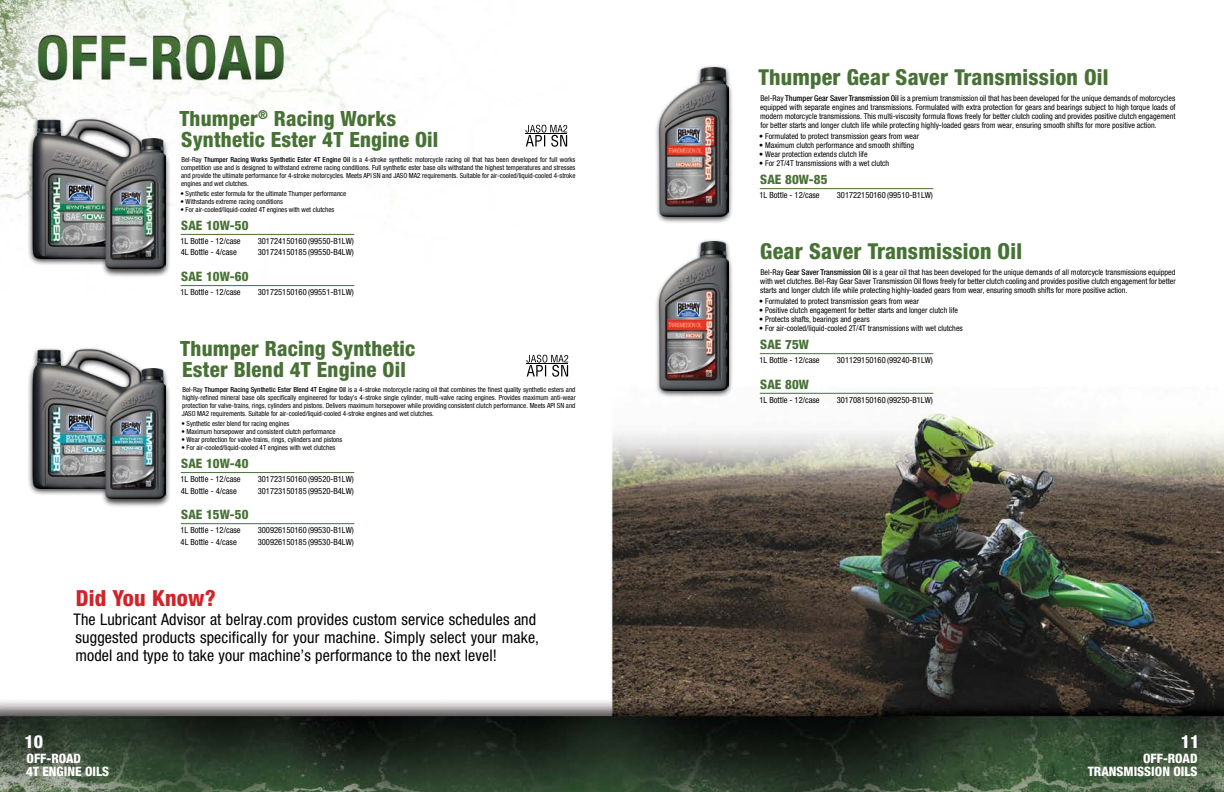
<style>
.page{position:relative;width:1224px;height:792px;background:#fff}
.page>*{position:absolute;margin:0;border:0;box-sizing:border-box;transform-origin:0 0}
.t1{font:800 condensed 22.2px "Helvetica Neue";letter-spacing:.01em;color:#d2232a}
.t2{font:800 condensed 22px "Helvetica Neue";letter-spacing:.01em;color:#477135}
.t3{font:800 condensed 21px/21px "Helvetica Neue";letter-spacing:.01em;color:#477135}
.t4{font:800 condensed 18px "Helvetica Neue";color:#fff}
.t5{font:condensed 16px/18px "Helvetica Neue";letter-spacing:.01em;color:#000}
.t6{font:800 condensed 13px "Helvetica Neue";letter-spacing:.01em;color:#477135}
.t7{font:800 condensed 13px "Helvetica Neue";color:#fff}
.t8{font:condensed 8.5px "Helvetica Neue";color:#000}
.t9{font:condensed 8px/9px "Helvetica Neue";color:#000;text-align:justify}
.t10{font:condensed 7px/8px "Helvetica Neue";color:#000;text-align:justify}
.s1{font-weight:500}
</style>
<div class="page">
<img style="left:0;top:0;width:1224px;height:792px">
<hr style="left:525px;top:133px;width:42px;height:1px;background:#000">
<svg style="left:526px;top:125px;width:41px;height:22px"></svg>
<svg style="left:526px;top:355px;width:42px;height:22px"></svg>
<div style="left:655px;top:238px;width:79px;height:160px;background:#000;opacity:.75"></div>
<img style="left:660px;top:241px;width:68px;height:149px">
<div style="left:655px;top:64px;width:79px;height:160px;background:#000;opacity:.75"></div>
<img style="left:660px;top:67px;width:68px;height:149px">
<hr style="left:181px;top:234px;width:173px;height:1px;background:#477135">
<hr style="left:181px;top:472px;width:173px;height:1px;background:#477135">
<hr style="left:760px;top:353px;width:173px;height:1px;background:#477135">
<hr style="left:760px;top:188px;width:173px;height:1px;background:#477135">
<hr style="left:181px;top:285px;width:173px;height:1px;background:#477135">
<hr style="left:181px;top:523px;width:173px;height:1px;background:#477135">
<hr style="left:760px;top:393px;width:173px;height:1px;background:#477135">
<div style="left:27px;top:117px;width:127px;height:149px;background:#000;opacity:.75"></div>
<img style="left:25px;top:109px;width:131px;height:149px">
<div style="left:27px;top:347px;width:127px;height:149px;background:#000;opacity:.75"></div>
<img style="left:25px;top:339px;width:131px;height:149px">
<div style="left:100px;top:137px;width:71px;height:141px;background:#000;opacity:.75"></div>
<img style="left:106px;top:139px;width:60px;height:130px">
<div style="left:100px;top:367px;width:71px;height:141px;background:#000;opacity:.75"></div>
<img style="left:106px;top:369px;width:60px;height:130px">
<h3 class="t3" style="left:179px;top:107px;width:261px">Thumper<sup>®</sup> Racing Works<br>Synthetic Ester 4T Engine Oil</h3>
<p class="t10" style="left:181px;top:155px;width:396px">Bel-Ray <span class="s1">Thumper Racing Works Synthetic Ester 4T Engine Oil</span> is a 4-stroke synthetic motorcycle racing oil that has been developed for full works competition use and is designed to withstand extreme racing conditions. Full synthetic ester base oils withstand the highest temperatures and stresses and provide the ultimate performance for 4-stroke motorcycles. Meets API SN and JASO MA2 requirements. Suitable for air-cooled/liquid-cooled 4-stroke engines and wet clutches.</p>
<p class="t10" style="left:180px;top:189px;width:167px">• Synthetic ester formula for the ultimate Thumper performance</p>
<p class="t10" style="left:180px;top:197px;width:104px">• Withstands extreme racing conditions</p>
<p class="t10" style="left:180px;top:205px;width:155px">• For air-cooled/liquid-cooled 4T engines with wet clutches</p>
<h3 class="t6" style="left:181px;top:217px;width:69px">SAE 10W-50</h3>
<p class="t8" style="left:181px;top:236px;width:62px">1L Bottle - 12/case</p>
<p class="t8" style="left:258px;top:236px;width:98px">301724150160 (99550-B1LW)</p>
<p class="t8" style="left:181px;top:248px;width:58px">4L Bottle - 4/case</p>
<p class="t8" style="left:258px;top:248px;width:98px">301724150185 (99550-B4LW)</p>
<h3 class="t6" style="left:181px;top:269px;width:69px">SAE 10W-60</h3>
<p class="t8" style="left:181px;top:287px;width:62px">1L Bottle - 12/case</p>
<p class="t8" style="left:258px;top:287px;width:98px">301725150160 (99551-B1LW)</p>
<h3 class="t3" style="left:180px;top:337px;width:237px">Thumper Racing Synthetic<br>Ester Blend 4T Engine Oil</h3>
<p class="t10" style="left:182px;top:385px;width:396px">Bel-Ray <span class="s1">Thumper Racing Synthetic Ester Blend 4T Engine Oil</span> is a 4-stroke motorcycle racing oil that combines the finest quality synthetic esters and highly-refined mineral base oils specifically engineered for today’s 4-stroke single cylinder, multi-valve racing engines. Provides maximum anti-wear protection for valve-trains, rings, cylinders and pistons. Delivers maximum horsepower while providing consistent clutch performance. Meets API SN and JASO MA2 requirements. Suitable for air-cooled/liquid-cooled 4-stroke engines and wet clutches.</p>
<p class="t10" style="left:181px;top:419px;width:110px">• Synthetic ester blend for racing engines</p>
<p class="t10" style="left:181px;top:427px;width:156px">• Maximum horsepower and consistent clutch performance</p>
<p class="t10" style="left:181px;top:435px;width:162px">• Wear protection for valve-trains, rings, cylinders and pistons</p>
<p class="t10" style="left:181px;top:443px;width:155px">• For air-cooled/liquid-cooled 4T engines with wet clutches</p>
<h3 class="t6" style="left:181px;top:456px;width:69px">SAE 10W-40</h3>
<p class="t8" style="left:181px;top:474px;width:62px">1L Bottle - 12/case</p>
<p class="t8" style="left:258px;top:474px;width:98px">301723150160 (99520-B1LW)</p>
<p class="t8" style="left:181px;top:486px;width:58px">4L Bottle - 4/case</p>
<p class="t8" style="left:258px;top:486px;width:98px">301723150185 (99520-B4LW)</p>
<h3 class="t6" style="left:181px;top:507px;width:69px">SAE 15W-50</h3>
<p class="t8" style="left:181px;top:525px;width:62px">1L Bottle - 12/case</p>
<p class="t8" style="left:258px;top:525px;width:98px">300926150160 (99530-B1LW)</p>
<p class="t8" style="left:181px;top:537px;width:58px">4L Bottle - 4/case</p>
<p class="t8" style="left:258px;top:537px;width:98px">300926150185 (99530-B4LW)</p>
<h3 class="t4" style="left:24px;top:730px;width:20px">10</h3>
<h1 class="t1" style="left:76px;top:584px;width:142px">Did You Know?</h1>
<h3 class="t5" style="left:73px;top:610px;width:467px">The Lubricant Advisor at belray.com provides custom service schedules and suggested products specifically for your machine. Simply select your make, model and type to take your machine’s performance to the next level!</h3>
<h3 class="t7" style="left:27px;top:751px;width:56px">OFF-ROAD</h3>
<h3 class="t7" style="left:26px;top:763px;width:85px">4T ENGINE OILS</h3>
<h2 class="t2" style="left:758px;top:64px;width:352px">Thumper Gear Saver Transmission Oil</h2>
<p class="t9" style="left:760px;top:94px;width:417px">Bel-Ray <span class="s1">Thumper Gear Saver Transmission Oil</span> is a premium transmission oil that has been developed for the unique demands of motorcycles equipped with separate engines and transmissions. Formulated with extra protection for gears and bearings subject to high torque loads of modern motorcycle transmissions. This multi-viscosity formula flows freely for better clutch cooling and provides positive clutch engagement for better starts and longer clutch life while protecting highly-loaded gears from wear, ensuring smooth shifts for more positive action.</p>
<p class="t9" style="left:759px;top:132px;width:161px">• Formulated to protect transmission gears from wear</p>
<p class="t9" style="left:759px;top:141px;width:157px">• Maximum clutch performance and smooth shifting</p>
<p class="t9" style="left:759px;top:150px;width:110px">• Wear protection extends clutch life</p>
<p class="t9" style="left:759px;top:159px;width:132px">• For 2T/4T transmissions with a wet clutch</p>
<h3 class="t6" style="left:760px;top:172px;width:69px">SAE 80W-85</h3>
<p class="t8" style="left:760px;top:190px;width:62px">1L Bottle - 12/case</p>
<p class="t8" style="left:837px;top:190px;width:98px">301722150160 (99510-B1LW)</p>
<h2 class="t2" style="left:760px;top:238px;width:263px">Gear Saver Transmission Oil</h2>
<p class="t9" style="left:760px;top:267px;width:417px">Bel-Ray <span class="s1">Gear Saver Transmission Oil</span> is a gear oil that has been developed for the unique demands of all motorcycle transmissions equipped with wet clutches. Bel-Ray Gear Saver Transmission Oil flows freely for better clutch cooling and provides positive clutch engagement for better starts and longer clutch life while protecting highly-loaded gears from wear, ensuring smooth shifts for more positive action.</p>
<p class="t9" style="left:759px;top:296px;width:161px">• Formulated to protect transmission gears from wear</p>
<p class="t9" style="left:759px;top:305px;width:200px">• Positive clutch engagement for better starts and longer clutch life</p>
<p class="t9" style="left:759px;top:314px;width:112px">• Protects shafts, bearings and gears</p>
<p class="t9" style="left:759px;top:323px;width:205px">• For air-cooled/liquid-cooled 2T/4T transmissions with wet clutches</p>
<h3 class="t6" style="left:760px;top:337px;width:50px">SAE 75W</h3>
<p class="t8" style="left:760px;top:355px;width:62px">1L Bottle - 12/case</p>
<p class="t8" style="left:837px;top:355px;width:98px">301129150160 (99240-B1LW)</p>
<h3 class="t6" style="left:760px;top:376px;width:50px">SAE 80W</h3>
<p class="t8" style="left:760px;top:395px;width:62px">1L Bottle - 12/case</p>
<p class="t8" style="left:837px;top:395px;width:98px">301708150160 (99250-B1LW)</p>
<h3 class="t4" style="left:1181px;top:730px;width:20px">11</h3>
<h3 class="t7" style="left:1143px;top:751px;width:56px">OFF-ROAD</h3>
<h3 class="t7" style="left:1088px;top:763px;width:111px">TRANSMISSION OILS</h3>
</div>
